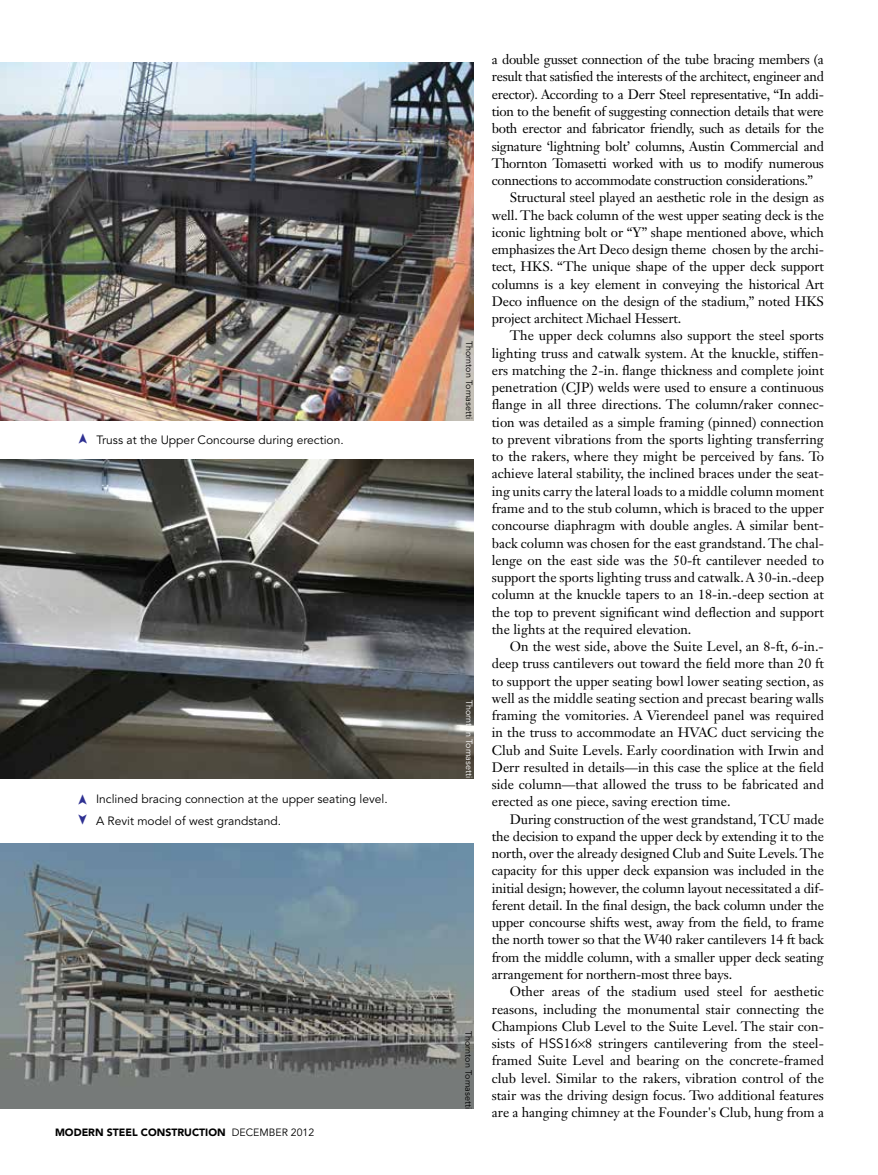
<style>
.page{position:relative;width:878px;height:1175px;background:#fff}
.page>*{position:absolute;margin:0;border:0;box-sizing:border-box;transform-origin:0 0}
.t1{font:13.5px "Janson Text LT Std";color:#000}
.t2{font:13.5px "Janson Text LT Std";letter-spacing:-.02em;color:#000}
.t3{font:12px/22.5px "Avenir LT Std";color:#000}
.t4{font:900 10.5px "Avenir LT Std";color:#000}
.t5{font:9px "Avenir LT Std";color:#000}
.t6{font:9px "Avenir LT Std";color:#fff}
.s1{font-weight:400}
.s2{font-family:"Avenir LT Std"}
</style>
<div class="page">
<img style="left:0;top:459px;width:473px;height:319px">
<img style="left:0;top:63px;width:473px;height:357px">
<img style="left:0;top:843px;width:474px;height:265px">
<p class="t3" style="left:96px;top:429px;width:249px">Truss at the Upper Concourse during erection.</p>
<p class="t3" style="left:96px;top:787px;width:293px">I nclined bracing connection at the upper seating level.<br>A Revit model of west grandstand.</p>
<p class="t4" style="left:55px;top:1125px;width:261px">MODERN STEEL CONSTRUCTION <span class="s1">december 2012</span></p>
<p class="t5" style="left:474px;top:340px;width:80px;rotate:90deg">Thornton Tomasetti</p>
<p class="t6" style="left:474px;top:699px;width:80px;rotate:90deg">Thornton Tomasetti</p>
<p class="t5" style="left:473px;top:1030px;width:80px;rotate:90deg">Thornton Tomasetti</p>
<p class="t2" style="left:491px;top:51px;width:333px">a double gusset connection of the tube bracing members (a</p>
<p class="t2" style="left:491px;top:68px;width:334px">result that satisfied the interests of the architect, engineer and</p>
<p class="t2" style="left:491px;top:85px;width:333px">erector). According to a Derr Steel representative, “In addi-</p>
<p class="t2" style="left:491px;top:103px;width:333px">tion to the benefit of suggesting connection details that were</p>
<p class="t2" style="left:491px;top:120px;width:333px">both erector and fabricator friendly, such as details for the</p>
<p class="t2" style="left:491px;top:137px;width:333px">signature ‘lightning bolt’ columns, Austin Commercial and</p>
<p class="t2" style="left:491px;top:154px;width:334px">Thornton Tomasetti worked with us to modify numerous</p>
<p class="t2" style="left:491px;top:172px;width:323px">connections to accommodate construction considerations.”</p>
<p class="t1" style="left:509px;top:189px;width:316px">Structural steel played an aesthetic role in the design as</p>
<p class="t1" style="left:491px;top:206px;width:334px">well. The back column of the west upper seating deck is the</p>
<p class="t1" style="left:491px;top:223px;width:333px">iconic lightning bolt or “Y” shape mentioned above, which</p>
<p class="t1" style="left:491px;top:241px;width:334px">emphasizes the Art Deco design theme chosen by the archi-</p>
<p class="t1" style="left:491px;top:258px;width:334px">tect, HKS. “The unique shape of the upper deck support</p>
<p class="t1" style="left:491px;top:275px;width:334px">columns is a key element in conveying the historical Art</p>
<p class="t1" style="left:491px;top:292px;width:334px">Deco influence on the design of the stadium,” noted HKS</p>
<p class="t1" style="left:491px;top:310px;width:191px">project architect Michael Hessert.</p>
<p class="t1" style="left:509px;top:327px;width:316px">The upper deck columns also support the steel sports</p>
<p class="t1" style="left:491px;top:344px;width:334px">lighting truss and catwalk system. At the knuckle, stiffen-</p>
<p class="t1" style="left:491px;top:362px;width:334px">ers matching the 2-in. flange thickness and complete joint</p>
<p class="t1" style="left:491px;top:379px;width:334px">penetration (CJP) welds were used to ensure a continuous</p>
<p class="t1" style="left:491px;top:396px;width:333px">flange in all three directions. The column/raker connec-</p>
<p class="t1" style="left:491px;top:413px;width:333px">tion was detailed as a simple framing (pinned) connection</p>
<p class="t1" style="left:491px;top:431px;width:333px">to prevent vibrations from the sports lighting transferring</p>
<p class="t1" style="left:491px;top:448px;width:334px">to the rakers, where they might be perceived by fans. To</p>
<p class="t1" style="left:491px;top:465px;width:334px">achieve lateral stability, the inclined braces under the seat-</p>
<p class="t1" style="left:491px;top:482px;width:333px">ing units carry the lateral loads to a middle column moment</p>
<p class="t1" style="left:491px;top:500px;width:333px">frame and to the stub column, which is braced to the upper</p>
<p class="t1" style="left:491px;top:517px;width:333px">concourse diaphragm with double angles. A similar bent-</p>
<p class="t1" style="left:491px;top:534px;width:334px">back column was chosen for the east grandstand. The chal-</p>
<p class="t1" style="left:491px;top:551px;width:334px">lenge on the east side was the 50-ft cantilever needed to</p>
<p class="t1" style="left:491px;top:569px;width:334px">support the sports lighting truss and catwalk. A 30-in.-deep</p>
<p class="t1" style="left:491px;top:586px;width:333px">column at the knuckle tapers to an 18-in.-deep section at</p>
<p class="t1" style="left:491px;top:603px;width:333px">the top to prevent significant wind deflection and support</p>
<p class="t1" style="left:491px;top:620px;width:201px">the lights at the required elevation.</p>
<p class="t1" style="left:509px;top:638px;width:315px">On the west side, above the Suite Level, an 8-ft, 6-in.-</p>
<p class="t1" style="left:491px;top:655px;width:333px">deep truss cantilevers out toward the field more than 20 ft</p>
<p class="t1" style="left:491px;top:672px;width:333px">to support the upper seating bowl lower seating section, as</p>
<p class="t1" style="left:491px;top:689px;width:334px">well as the middle seating section and precast bearing walls</p>
<p class="t1" style="left:491px;top:707px;width:333px">framing the vomitories. A Vierendeel panel was required</p>
<p class="t1" style="left:491px;top:724px;width:334px">in the truss to accommodate an HVAC duct servicing the</p>
<p class="t1" style="left:491px;top:741px;width:333px">Club and Suite Levels. Early coordination with Irwin and</p>
<p class="t1" style="left:491px;top:758px;width:334px">Derr resulted in details—in this case the splice at the field</p>
<p class="t1" style="left:491px;top:776px;width:334px">side column—that allowed the truss to be fabricated and</p>
<p class="t1" style="left:491px;top:793px;width:240px">erected as one piece, saving erection time.</p>
<p class="t1" style="left:509px;top:810px;width:315px">During construction of the west grandstand, TCU made</p>
<p class="t1" style="left:491px;top:827px;width:334px">the decision to expand the upper deck by extending it to the</p>
<p class="t1" style="left:491px;top:845px;width:333px">north, over the already designed Club and Suite Levels. The</p>
<p class="t1" style="left:491px;top:862px;width:333px">capacity for this upper deck expansion was included in the</p>
<p class="t1" style="left:491px;top:879px;width:333px">initial design; however, the column layout necessitated a dif-</p>
<p class="t1" style="left:491px;top:896px;width:334px">ferent detail. In the final design, the back column under the</p>
<p class="t1" style="left:491px;top:914px;width:334px">upper concourse shifts west, away from the field, to frame</p>
<p class="t1" style="left:491px;top:931px;width:334px">the north tower so that the W40 raker cantilevers 14 ft back</p>
<p class="t1" style="left:491px;top:948px;width:334px">from the middle column, with a smaller upper deck seating</p>
<p class="t1" style="left:491px;top:965px;width:242px">arrangement for northern-most three bays.</p>
<p class="t1" style="left:509px;top:983px;width:316px">Other areas of the stadium used steel for aesthetic</p>
<p class="t1" style="left:491px;top:1000px;width:334px">reasons, including the monumental stair connecting the</p>
<p class="t1" style="left:491px;top:1017px;width:334px">Champions Club Level to the Suite Level. The stair con-</p>
<p class="t1" style="left:491px;top:1034px;width:334px">sists of <span class="s2">H SS</span>16 8 stringers cantilevering from the steel-</p>
<p class="t1" style="left:491px;top:1052px;width:334px">framed Suite Level and bearing on the concrete-framed</p>
<p class="t1" style="left:491px;top:1069px;width:334px">club level. Similar to the rakers, vibration control of the</p>
<p class="t1" style="left:491px;top:1086px;width:333px">stair was the driving design focus. Two additional features</p>
<p class="t1" style="left:491px;top:1103px;width:334px">are a hanging chimney at the Founder's Club, hung from a</p>
</div>
